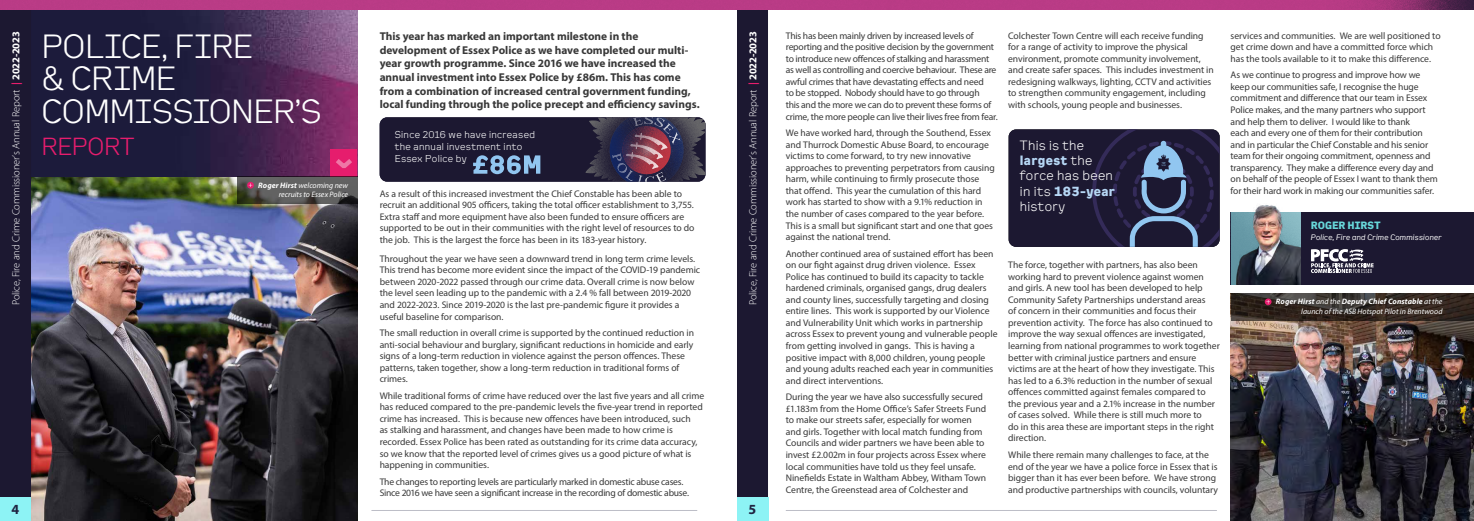
<style>
.page{position:relative;width:1474px;height:521px;background:#fff}
.page>*{position:absolute;margin:0;border:0;box-sizing:border-box;transform-origin:0 0}
.t1{font:300 33.25px/32.4px "Kade";letter-spacing:-.015em;color:#fff}
.t2{font:300 24.5px "Kade";color:#e61d6d}
.t3{font:700 14px "Myriad Pro";color:#1f2442}
.t4{font:300 13.39px/15px "Kade";letter-spacing:.025em;color:#fff}
.t5{font:700 11.38px/13.7px "Myriad Pro";color:#393939}
.t6{font:300 10.5px "Myriad Pro";letter-spacing:-.015em;color:#fff}
.t7{font:700 10.5px "Kade";color:#68d8da}
.t8{font:300 9.89px/11.9px "Kade";letter-spacing:.035em;color:#fff}
.t9{font:9.62px/11.5px "Myriad Pro";letter-spacing:-.005em;color:#393939}
.t10{font:9.62px/11.5px "Myriad Pro";letter-spacing:-.025em;color:#393939}
.t11{font:italic 7.88px/9.5px "Myriad Pro";color:#fff;text-align:right}
.t12{font:italic 7.88px "Kade";letter-spacing:.01em;color:#fff}
.s1{font-weight:700;color:#e61d6d}
.s2{font-weight:700}
.s3{font-weight:700;color:#b6d7f5}
</style>
<div class="page">
<img style="left:235px;top:10px;width:122px;height:511px">
<svg style="left:379px;top:117px;width:326px;height:65px;background:#312b44"></svg>
<div style="left:330px;top:149px;width:27px;height:27px;background:#e61d6d"></div>
<svg style="left:336px;top:159px;width:16px;height:9px"></svg>
<svg style="left:237px;top:176px;width:120px;height:27px;background:#565553"></svg>
<svg style="left:247px;top:182px;width:7px;height:7px"></svg>
<svg style="left:249px;top:183px;width:3px;height:4px"></svg>
<img style="left:1230px;top:320px;width:243px;height:201px">
<svg style="left:1230px;top:293px;width:243px;height:27px;background:#352b25"></svg>
<svg style="left:1008px;top:129px;width:211px;height:118px;background:#272743"></svg>
<svg style="left:1264px;top:298px;width:7px;height:7px"></svg>
<svg style="left:1266px;top:300px;width:3px;height:4px"></svg>
<div style="left:1230px;top:212px;width:243px;height:72px;background:#1c1831"></div>
<svg style="left:1311px;top:249px;width:62px;height:24px"></svg>
<img style="left:1230px;top:205px;width:70px;height:79px">
<div style="left:737px;top:10px;width:31px;height:487px;background:#1c1831"></div>
<div style="left:737px;top:497px;width:31px;height:24px;background:#8df3f5"></div>
<img style="left:0;top:10px;width:235px;height:511px">
<svg style="left:0;top:0;width:1473px;height:10px;background:#b43a83"></svg>
<hr style="left:371px;top:510px;width:326px;height:1px;background:#1f2442">
<hr style="left:785px;top:510px;width:431px;height:1px;background:#1f2442">
<p class="t6" style="left:10px;top:305px;width:275px;rotate:-90deg">Police, Fire and Crime Commissioner’s Annual Report <span class="s1">|</span> <span class="s2">2022-2023</span></p>
<p class="t5" style="left:379px;top:29px;width:321px">This year has marked an important milestone in the development of Essex Police as we have completed our multi&shy;year growth programme. Since 2016 we have increased the annual investment into Essex Police by £86m. This has come from a combination of increased central government funding, local funding through the police precept and efficiency savings.</p>
<h1 class="t1" style="left:41px;top:29px;width:281px">POLICE, FIRE<br>&amp; CRIME<br>COMMISSIONER’S</h1>
<h2 class="t2" style="left:41px;top:131px;width:95px">REPORT</h2>
<p class="t8" style="left:395px;top:129px;width:142px">Since 2016 we have increased the annual investment into<br>Essex Police by</p>
<p class="t11" style="left:258px;top:180px;width:91px"><span class="s2">Roger Hirst</span> welcoming new recruits to Essex Police</p>
<p class="t9" style="left:379px;top:187px;width:316px">As a result of this increased investment the Chief Constable has been able to recruit an additional 905 officers, taking the total officer establishment to 3,755.<br>Extra staff and more equipment have also been funded to ensure officers are supported to be out in their communities with the right level of resources to do the job. This is the largest the force has been in its 183-year history.</p>
<p class="t9" style="left:379px;top:253px;width:322px">Throughout the year we have seen a downward trend in long term crime levels.<br>This trend has become more evident since the impact of the COVID-19 pandemic between 2020-2022 passed through our crime data. Overall crime is now below the level seen leading up to the pandemic with a 2.4 % fall between 2019-2020 and 2022-2023. Since 2019-2020 is the last pre-pandemic figure it provides a useful baseline for comparison.</p>
<p class="t9" style="left:379px;top:327px;width:316px">The small reduction in overall crime is supported by the continued reduction in anti-social behaviour and burglary, significant reductions in homicide and early signs of a long-term reduction in violence against the person offences. These patterns, taken together, show a long-term reduction in traditional forms of crimes.</p>
<p class="t9" style="left:379px;top:390px;width:326px">While traditional forms of crime have reduced over the last five years and all crime has reduced compared to the pre-pandemic levels the five-year trend in reported crime has increased. This is because new offences have been introduced, such<br>as stalking and harassment, and changes have been made to how crime is recorded. Essex Police has been rated as outstanding for its crime data accuracy, so we know that the reported level of crimes gives us a good picture of what is happening in communities.</p>
<p class="t10" style="left:379px;top:475px;width:311px">The changes to reporting levels are particularly marked in domestic abuse cases.<br>Since 2016 we have seen a significant increase in the recording of domestic abuse.</p>
<p class="t6" style="left:746px;top:305px;width:275px;rotate:-90deg">Police, Fire and Crime Commissioner’s Annual Report <span class="s1">|</span> <span class="s2">2022-2023</span></p>
<h3 class="t3" style="left:12px;top:500px;width:9px">4</h3>
<h3 class="t3" style="left:748px;top:500px;width:9px">5</h3>
<p class="t10" style="left:785px;top:30px;width:213px">This has been mainly driven by increased levels of reporting and the positive decision by the government to introduce new offences of stalking and harassment as well as controlling and coercive behaviour. These are awful crimes that have devastating effects and need<br>to be stopped. Nobody should have to go through<br>this and the more we can do to prevent these forms of crime, the more people can live their lives free from fear.</p>
<p class="t9" style="left:785px;top:127px;width:210px">We have worked hard, through the Southend, Essex and Thurrock Domestic Abuse Board, to encourage victims to come forward, to try new innovative approaches to preventing perpetrators from causing harm, while continuing to firmly prosecute those that offend. This year the cumulation of this hard work has started to show with a 9.1% reduction in the number of cases compared to the year before.<br>This is a small but significant start and one that goes against the national trend.</p>
<p class="t9" style="left:785px;top:247px;width:213px">Another continued area of sustained effort has been on our fight against drug driven violence. Essex Police has continued to build its capacity to tackle hardened criminals, organised gangs, drug dealers and county lines, successfully targeting and closing entire lines. This work is supported by our Violence and Vulnerability Unit which works in partnership across Essex to prevent young and vulnerable people from getting involved in gangs. This is having a positive impact with 8,000 children, young people and young adults reached each year in communities and direct interventions.</p>
<p class="t9" style="left:785px;top:391px;width:202px">During the year we have also successfully secured £1.183m from the Home Office’s Safer Streets Fund to make our streets safer, especially for women and girls. Together with local match funding from Councils and wider partners we have been able to invest £2.002m in four projects across Essex where local communities have told us they feel unsafe.<br>Ninefields Estate in Waltham Abbey, Witham Town Centre, the Greenstead area of Colchester and</p>
<p class="t9" style="left:1008px;top:30px;width:207px">Colchester Town Centre will each receive funding for a range of activity to improve the physical environment, promote community involvement, and create safer spaces. This includes investment in redesigning walkways, lighting, CCTV and activities to strengthen community engagement, including with schools, young people and businesses.</p>
<h3 class="t4" style="left:1019px;top:138px;width:96px">This is the <span class="s3">largest</span> the force has been in its <span class="s3">183-year </span>history</h3>
<p class="t9" style="left:1008px;top:259px;width:213px">The force, together with partners, has also been working hard to prevent violence against women and girls. A new tool has been developed to help Community Safety Partnerships understand areas<br>of concern in their communities and focus their prevention activity. The force has also continued to improve the way sexual offences are investigated, learning from national programmes to work together better with criminal justice partners and ensure victims are at the heart of how they investigate. This has led to a 6.3% reduction in the number of sexual offences committed against females compared to the previous year and a 2.1% increase in the number of cases solved. While there is still much more to<br>do in this area these are important steps in the right direction.</p>
<p class="t9" style="left:1008px;top:449px;width:211px">While there remain many challenges to face, at the end of the year we have a police force in Essex that is bigger than it has ever been before. We have strong and productive partnerships with councils, voluntary</p>
<p class="t9" style="left:1230px;top:30px;width:211px">services and communities. We are well positioned to get crime down and have a committed force which has the tools available to it to make this difference.</p>
<p class="t9" style="left:1230px;top:69px;width:209px">As we continue to progress and improve how we keep our communities safe, I recognise the huge commitment and difference that our team in Essex Police makes, and the many partners who support and help them to deliver. I would like to thank<br>each and every one of them for their contribution and in particular the Chief Constable and his senior team for their ongoing commitment, openness and transparency. They make a difference every day and on behalf of the people of Essex I want to thank them for their hard work in making our communities safer.</p>
<p class="t7" style="left:1310px;top:219px;width:71px">ROGER HIRST</p>
<p class="t12" style="left:1310px;top:232px;width:132px">Police, Fire and Crime Commissioner</p>
<p class="t11" style="left:1275px;top:297px;width:168px"><span class="s2">Roger Hirst</span> and the <span class="s2">Deputy Chief Constable</span> at the launch of the ASB Hotspot Pilot in Brentwood</p>
</div>
